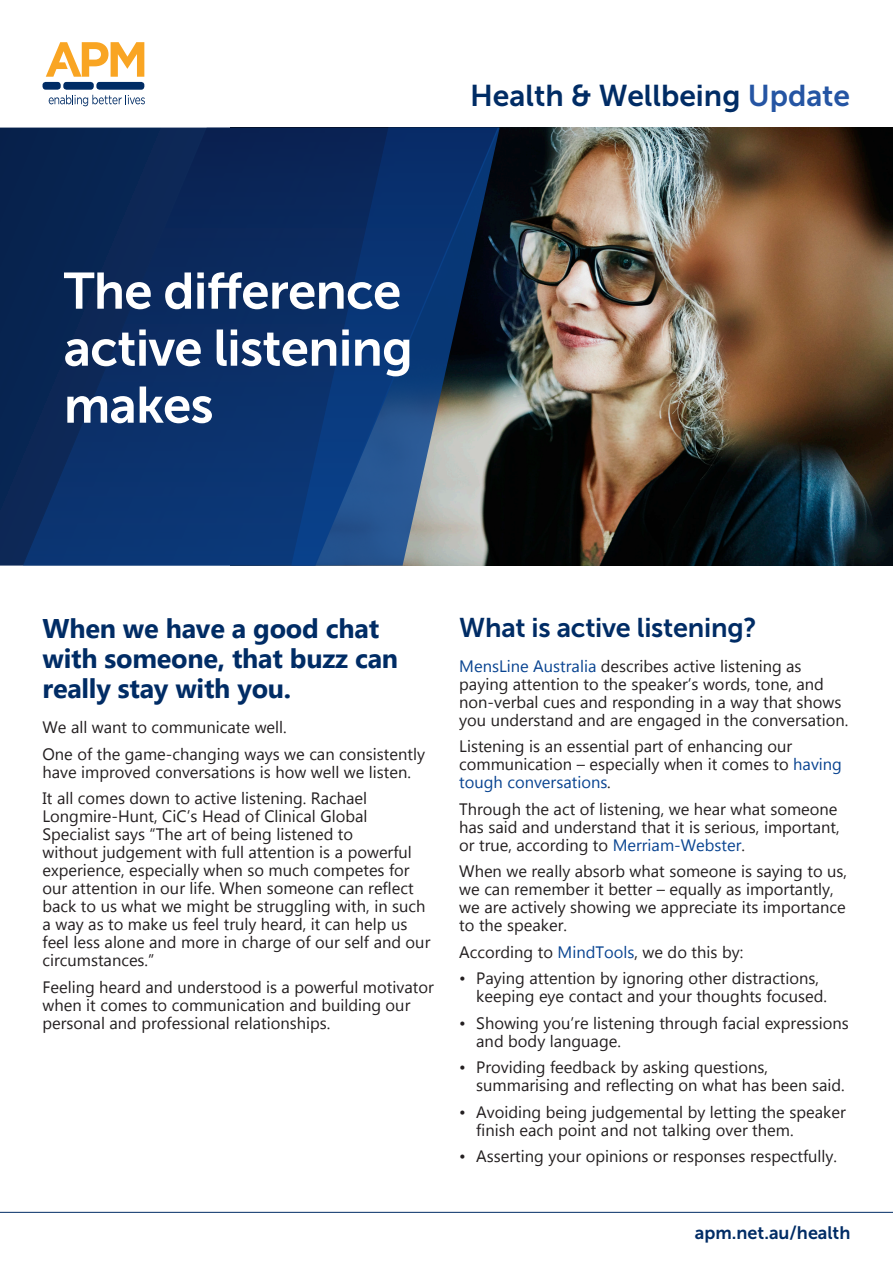
<style>
.page{position:relative;width:893px;height:1263px;background:#fff}
.page>*{position:absolute;margin:0;border:0;box-sizing:border-box;transform-origin:0 0}
.H1{font:51px/57px "Museo Sans 700";letter-spacing:-.015em;color:#fff}
.t1{font:30px "Museo Sans 700";color:#002c65}
.H2{font:700 27px/30px "Gadugi";letter-spacing:-.01em;color:#002c65}
.H2-2{font:27px "Museo Sans 700";letter-spacing:-.01em;color:#002c65}
.t2{font:18px "Museo Sans 700";color:#002c65}
.H2-3{font:16.5px/18px "Gadugi";color:#231f20}
.s1{color:#2555a3}
.s2{color:#094491}
</style>
<div class="page">
<img style="left:500px;top:128px;width:393px;height:438px">
<svg style="left:46px;top:42px;width:98px;height:35px"></svg>
<div style="left:43px;top:82px;width:18px;height:8px;background:#002c65;border-radius:3px"></div>
<div style="left:63px;top:82px;width:31px;height:8px;background:#002c65;border-radius:3px"></div>
<div style="left:96px;top:82px;width:48px;height:8px;background:#002c65;border-radius:3px"></div>
<svg style="left:49px;top:95px;width:96px;height:11px"></svg>
<hr style="left:0;top:1212px;width:893px;height:1px;background:#002c65">
<div style="left:0;top:128px;width:23px;height:438px;background:#072450"></div>
<svg style="left:23px;top:128px;width:475px;height:438px;background:#153668"></svg>
<h3 class="t1" style="left:470px;top:79px;width:382px">Health &amp; Wellbeing <span class="s1">Update</span></h3>
<p class="H1" style="left:64px;top:263px;width:351px">The difference active listening makes</p>
<h1 class="H2" style="left:43px;top:614px;width:357px">When we have a good chat with someone, that buzz can really stay with you.</h1>
<h3 class="H2-3" style="left:43px;top:718px;width:246px">We all want to communicate well.</h3>
<h3 class="H2-3" style="left:43px;top:745px;width:384px">One of the game-changing ways we can consistently have improved conversations is how well we listen.</h3>
<h3 class="H2-3" style="left:43px;top:789px;width:389px">It all comes down to active listening. Rachael Longmire-Hunt, CiC’s Head of Clinical Global Specialist says “The art of being listened to<br>without judgement with full attention is a powerful experience, especially when so much competes for our attention in our life. When someone can reflect back to us what we might be struggling with, in such a way as to make us feel truly heard, it can help us feel less alone and more in charge of our self and our circumstances.”</h3>
<h3 class="H2-3" style="left:43px;top:978px;width:393px">Feeling heard and understood is a powerful motivator when it comes to communication and building our personal and professional relationships.</h3>
<h1 class="H2-2" style="left:459px;top:612px;width:299px">What is active listening?</h1>
<h1 class="H2-3" style="left:459px;top:657px;width:391px"><span class="s2">MensLine Australia</span> describes active listening as paying attention to the speaker’s words, tone, and non-verbal cues and responding in a way that shows you understand and are engaged in the conversation.</h1>
<h1 class="H2-3" style="left:459px;top:737px;width:384px">Listening is an essential part of enhancing our communication – especially when it comes to <span class="s2">having tough conversations</span>.</h1>
<h1 class="H2-3" style="left:459px;top:800px;width:382px">Through the act of listening, we hear what someone has said and understand that it is serious, important, or true, according to <span class="s2">Merriam-Webster</span>.</h1>
<h1 class="H2-3" style="left:459px;top:862px;width:389px">When we really absorb what someone is saying to us, we can remember it better – equally as importantly, we are actively showing we appreciate its importance to the speaker.</h1>
<h1 class="H2-3" style="left:459px;top:943px;width:286px">According to <span class="s2">MindTools</span>, we do this by:</h1>
<h1 class="H2-3" style="left:476px;top:969px;width:352px;text-indent:-17px">• Paying attention by ignoring other distractions, keeping eye contact and your thoughts focused.</h1>
<h1 class="H2-3" style="left:476px;top:1014px;width:374px;text-indent:-17px">• Showing you’re listening through facial expressions and body language.</h1>
<h1 class="H2-3" style="left:476px;top:1058px;width:370px;text-indent:-17px">• Providing feedback by asking questions, summarising and reflecting on what has been said.</h1>
<h1 class="H2-3" style="left:476px;top:1103px;width:371px;text-indent:-17px">• Avoiding being judgemental by letting the speaker finish each point and not talking over them.</h1>
<h1 class="H2-3" style="left:459px;top:1147px;width:379px">• Asserting your opinions or responses respectfully.</h1>
<h3 class="t2" style="left:695px;top:1222px;width:157px">apm.net.au/health</h3>
</div>
